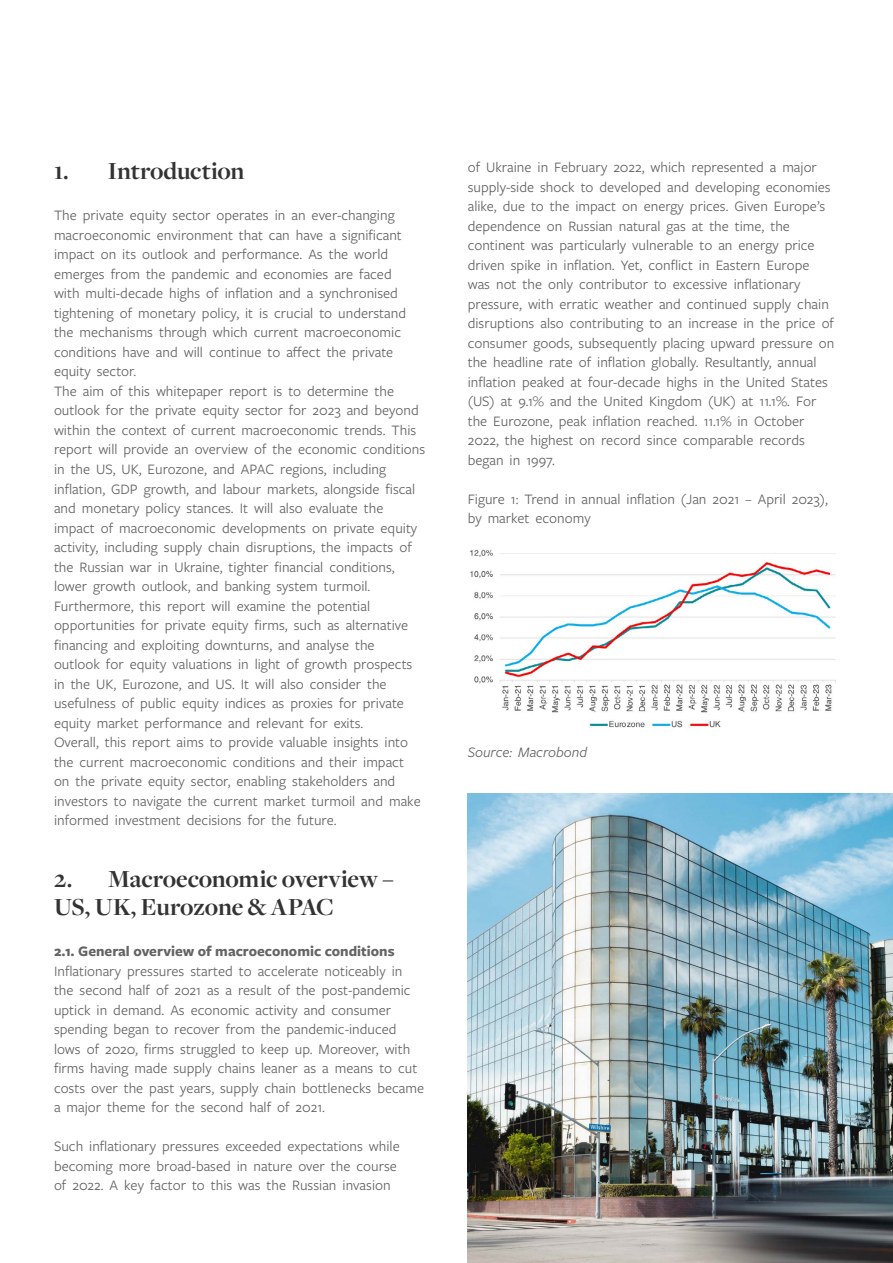
<style>
.page{position:relative;width:893px;height:1263px;background:#fff}
.page>*{position:absolute;margin:0;border:0;box-sizing:border-box;transform-origin:0 0}
.t1{font:700 25.5px/28.8px "Freight Disp Pro";letter-spacing:-.01em;color:#333}
.t2{font:15px/19.5px "Freight Sans Pro";color:#646464}
.t3{font:700 15px "Freight Sans Pro";color:#646464}
.t4{font:italic 15px "Freight Sans Pro";color:#646464}
</style>
<div class="page">
<img style="left:468px;top:793px;width:425px;height:470px">
<img style="left:470px;top:549px;width:366px;height:179px">
<h1 class="t1" style="left:54px;top:156px;width:192px">1. Introduction</h1>
<p class="t2" style="left:54px;top:205px;width:373px">The private equity sector operates in an ever-changing macroeconomic environment that can have a significant impact on its outlook and performance. As the world emerges from the pandemic and economies are faced<br>with multi-decade highs of inflation and a synchronised tightening of monetary policy, it is crucial to understand the mechanisms through which current macroeconomic conditions have and will continue to affect the private equity sector.<br>The aim of this whitepaper report is to determine the outlook for the private equity sector for 2023 and beyond within the context of current macroeconomic trends. This report will provide an overview of the economic conditions in the US, UK, Eurozone, and APAC regions, including inflation, GDP growth, and labour markets, alongside fiscal and monetary policy stances. It will also evaluate the impact of macroeconomic developments on private equity activity, including supply chain disruptions, the impacts of the Russian war in Ukraine, tighter financial conditions, lower growth outlook, and banking system turmoil.<br>Furthermore, this report will examine the potential opportunities for private equity firms, such as alternative financing and exploiting downturns, and analyse the<br>outlook for equity valuations in light of growth prospects in the UK, Eurozone, and US. It will also consider the usefulness of public equity indices as proxies for private equity market performance and relevant for exits.<br>Overall, this report aims to provide valuable insights into the current macroeconomic conditions and their impact<br>on the private equity sector, enabling stakeholders and investors to navigate the current market turmoil and make informed investment decisions for the future.</p>
<h1 class="t1" style="left:54px;top:863px;width:341px">2. Macroeconomic overview –<br>US, UK, Eurozone &amp; APAC</h1>
<p class="t3" style="left:54px;top:941px;width:342px">2.1. General overview of macroeconomic conditions</p>
<p class="t2" style="left:54px;top:961px;width:372px">Inflationary pressures started to accelerate noticeably in the second half of 2021 as a result of the post-pandemic uptick in demand. As economic activity and consumer spending began to recover from the pandemic-induced lows of 2020, firms struggled to keep up. Moreover, with firms having made supply chains leaner as a means to cut costs over the past years, supply chain bottlenecks became a major theme for the second half of 2021.</p>
<p class="t2" style="left:54px;top:1136px;width:347px">Such inflationary pressures exceeded expectations while becoming more broad-based in nature over the course of 2022. A key factor to this was the Russian invasion</p>
<p class="t2" style="left:468px;top:157px;width:368px">of Ukraine in February 2022, which represented a major supply-side shock to developed and developing economies alike, due to the impact on energy prices. Given Europe’s dependence on Russian natural gas at the time, the continent was particularly vulnerable to an energy price driven spike in inflation. Yet, conflict in Eastern Europe was not the only contributor to excessive inflationary pressure, with erratic weather and continued supply chain disruptions also contributing to an increase in the price of consumer goods, subsequently placing upward pressure on the headline rate of inflation globally. Resultantly, annual inflation peaked at four-decade highs in the United States (US) at 9.1% and the United Kingdom (UK) at 11.1%. For the Eurozone, peak inflation reached. 11.1% in October 2022, the highest on record since comparable records began in 1997.</p>
<p class="t2" style="left:468px;top:489px;width:362px">Figure 1: Trend in annual inflation (Jan 2021 – April 2023), by market economy</p>
<p class="t4" style="left:468px;top:742px;width:121px">Source: Macrobond</p>
</div>
